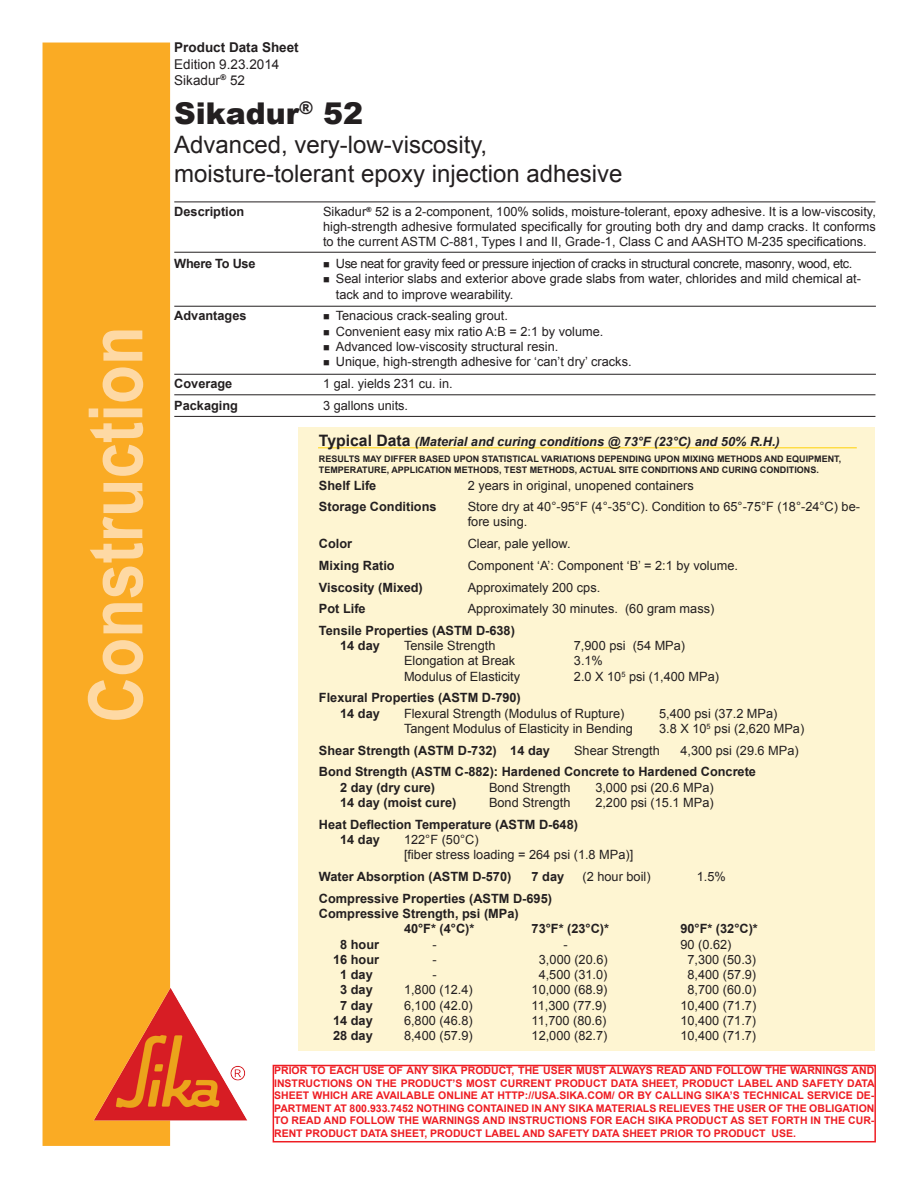
<style>
.page{position:relative;width:918px;height:1188px;background:#fff}
.page>*{position:absolute;margin:0;border:0;box-sizing:border-box;transform-origin:0 0}
.t1{font:700 75px "Arial";color:#fed9a4;scale:.85 1}
.Product{font:900 30px "Arial";color:#231f20}
.Description{font:24px/28.8px "Arial";color:#231f20}
.t2{font:13.5px "Arial";color:#231f20}
.t3{font:700 13.5px "Arial";color:#231f20}
.Body_text{font:12.75px/15.3px "Arial";color:#231f20}
.Body_text-2{font:700 12.75px "Arial";color:#231f20}
.Body_text-3{font:12.75px "Arial";letter-spacing:-.03em;color:#231f20}
.Body_text-4{font:italic 700 12.75px "Arial";color:#231f20}
.Body_text-5{font:700 12.75px "Arial";letter-spacing:-.02em;color:#231f20}
.t4{font:700 10.5px/12.6px "Arial";color:#ee1d23;text-align:justify}
.t5{font:700 9px/10.8px "Arial";color:#231f20}
.s1{font-style:normal;font-size:15.75px}
</style>
<div class="page">
<div style="left:43px;top:43px;width:127px;height:1103px;background:#faab24"></div>
<img style="left:50px;top:943px;width:242px;height:203px">
<hr style="left:174px;top:202px;width:701px;height:1px;background:#231f20">
<hr style="left:174px;top:395px;width:701px;height:1px;background:#231f20">
<hr style="left:174px;top:416px;width:701px;height:1px;background:#231f20">
<div style="left:298px;top:427px;width:577px;height:623px;background:#fef5d2"></div>
<hr style="left:318px;top:448px;width:539px;height:1px;background:#fed105">
<hr style="left:174px;top:252px;width:702px;height:1px;background:#231f20">
<hr style="left:174px;top:306px;width:702px;height:1px;background:#231f20">
<hr style="left:174px;top:374px;width:702px;height:1px;background:#231f20">
<div style="left:273px;top:1065px;width:603px;height:77px;border:2px solid #ee1d23"></div>
<h1 class="t1" style="left:66px;top:723px;width:468px;rotate:-90deg">Construction</h1>
<p class="t3" style="left:174px;top:39px;width:126px">Product Data Sheet</p>
<p class="t2" style="left:174px;top:55px;width:107px">Edition 9.23.2014</p>
<p class="t2" style="left:174px;top:71px;width:72px">Sikadur<sup>®</sup> 52</p>
<p class="Product" style="left:174px;top:92px;width:191px">Sikadur<sup>®</sup> 52</p>
<p class="Description" style="left:174px;top:131px;width:450px">Advanced, very-low-viscosity, moisture-tolerant epoxy injection adhesive</p>
<p class="Body_text-2" style="left:174px;top:203px;width:72px">Description</p>
<p class="Body_text" style="left:323px;top:204px;width:554px;text-align:justify">Sikadur<sup>®</sup> 52 is a 2-component, 100% solids, moisture-tolerant, epoxy adhesive. It is a low-viscosity, high-strength adhesive formulated specifically for grouting both dry and damp cracks. It conforms to the current ASTM C-881, Types I and II, Grade-1, Class C and AASHTO M-235 specifications.</p>
<p class="Body_text-5" style="left:174px;top:255px;width:83px">Where To Use</p>
<p class="Body_text-3" style="left:323px;top:255px;width:531px">■ Use neat for gravity feed or pressure injection of cracks in structural concrete, masonry, wood, etc.</p>
<p class="Body_text" style="left:336px;top:271px;width:527px;text-indent:-13px">■ Seal interior slabs and exterior above grade slabs from water, chlorides and mild chemical at&shy;tack and to improve wearability.</p>
<p class="Body_text-2" style="left:174px;top:307px;width:74px">Advantages</p>
<p class="Body_text" style="left:323px;top:308px;width:186px">■ Tenacious crack-sealing grout.</p>
<p class="Body_text" style="left:323px;top:324px;width:282px">■ Convenient easy mix ratio A:B = 2:1 by volume.</p>
<p class="Body_text" style="left:323px;top:339px;width:237px">■ Advanced low-viscosity structural resin.</p>
<p class="Body_text" style="left:323px;top:354px;width:310px">■ Unique, high-strength adhesive for ‘can’t dry’ cracks.</p>
<p class="Body_text-2" style="left:174px;top:375px;width:60px">Coverage</p>
<p class="Body_text" style="left:323px;top:376px;width:131px">1 gal. yields 231 cu. in.</p>
<p class="Body_text-2" style="left:174px;top:397px;width:65px">Packaging</p>
<p class="Body_text" style="left:323px;top:398px;width:87px">3 gallons units.</p>
<p class="Body_text-4" style="left:319px;top:433px;width:462px"><span class="s1">Typical Data</span> (Material and curing conditions @ 73°F (23°C) and 50% R.H.)</p>
<p class="t5" style="left:319px;top:454px;width:524px">RESULTS MAY DIFFER BASED UPON STATISTICAL VARIATIONS DEPENDING UPON MIXING METHODS AND EQUIPMENT,<br>TEMPERATURE, APPLICATION METHODS, TEST METHODS, ACTUAL SITE CONDITIONS AND CURING CONDITIONS.</p>
<p class="Body_text-2" style="left:319px;top:477px;width:59px">Shelf Life</p>
<p class="Body_text" style="left:468px;top:478px;width:228px">2 years in original, unopened containers</p>
<p class="Body_text-2" style="left:319px;top:498px;width:119px">Storage Conditions</p>
<p class="Body_text" style="left:468px;top:499px;width:394px">Store dry at 40°-95°F (4°-35°C). Condition to 65°-75°F (18°-24°C) be&shy;fore using.</p>
<p class="Body_text-2" style="left:319px;top:535px;width:35px">Color</p>
<p class="Body_text" style="left:468px;top:536px;width:104px">Clear, pale yellow.</p>
<p class="Body_text-2" style="left:319px;top:557px;width:77px">Mixing Ratio</p>
<p class="Body_text" style="left:468px;top:558px;width:272px">Component ‘A’: Component ‘B’ = 2:1 by volume.</p>
<p class="Body_text-2" style="left:319px;top:579px;width:105px">Viscosity (Mixed)</p>
<p class="Body_text" style="left:468px;top:580px;width:134px">Approximately 200 cps.</p>
<p class="Body_text-2" style="left:319px;top:600px;width:48px">Pot Life</p>
<p class="Body_text" style="left:468px;top:601px;width:248px">Approximately 30 minutes. (60 gram mass)</p>
<p class="Body_text-2" style="left:319px;top:622px;width:198px">Tensile Properties (ASTM D-638)</p>
<p class="Body_text-2" style="left:340px;top:637px;width:41px">14 day</p>
<p class="Body_text" style="left:404px;top:638px;width:93px">Tensile Strength</p>
<p class="Body_text" style="left:574px;top:638px;width:113px">7,900 psi (54 MPa)</p>
<p class="Body_text" style="left:404px;top:653px;width:113px">Elongation at Break</p>
<p class="Body_text" style="left:574px;top:653px;width:31px">3.1%</p>
<p class="Body_text" style="left:404px;top:669px;width:118px">Modulus of Elasticity</p>
<p class="Body_text" style="left:574px;top:669px;width:147px">2.0 X 10<sup>5</sup> psi (1,400 MPa)</p>
<p class="Body_text-2" style="left:319px;top:689px;width:203px">Flexural Properties (ASTM D-790)</p>
<p class="Body_text-2" style="left:340px;top:705px;width:41px">14 day</p>
<p class="Body_text" style="left:404px;top:706px;width:222px">Flexural Strength (Modulus of Rupture)</p>
<p class="Body_text" style="left:659px;top:706px;width:120px">5,400 psi (37.2 MPa)</p>
<p class="Body_text" style="left:404px;top:721px;width:230px">Tangent Modulus of Elasticity in Bending</p>
<p class="Body_text" style="left:659px;top:721px;width:147px">3.8 X 10<sup>5</sup> psi (2,620 MPa)</p>
<p class="Body_text-2" style="left:319px;top:742px;width:233px">Shear Strength (ASTM D-732) 14 day</p>
<p class="Body_text" style="left:574px;top:743px;width:87px">Shear Strength</p>
<p class="Body_text" style="left:680px;top:743px;width:120px">4,300 psi (29.6 MPa)</p>
<p class="Body_text-2" style="left:319px;top:763px;width:439px">Bond Strength (ASTM C-882): Hardened Concrete to Hardened Concrete</p>
<p class="Body_text-2" style="left:340px;top:779px;width:96px">2 day (dry cure)</p>
<p class="Body_text" style="left:489px;top:780px;width:83px">Bond Strength</p>
<p class="Body_text" style="left:595px;top:780px;width:120px">3,000 psi (20.6 MPa)</p>
<p class="Body_text-2" style="left:340px;top:794px;width:118px">14 day (moist cure)</p>
<p class="Body_text" style="left:489px;top:795px;width:83px">Bond Strength</p>
<p class="Body_text" style="left:595px;top:795px;width:120px">2,200 psi (15.1 MPa)</p>
<p class="Body_text-2" style="left:319px;top:816px;width:261px">Heat Deflection Temperature (ASTM D-648)</p>
<p class="Body_text-2" style="left:340px;top:831px;width:41px">14 day</p>
<p class="Body_text" style="left:404px;top:832px;width:76px">122°F (50°C)</p>
<p class="Body_text" style="left:404px;top:847px;width:231px">[fiber stress loading = 264 psi (1.8 MPa)]</p>
<p class="Body_text-2" style="left:319px;top:868px;width:194px">Water Absorption (ASTM D-570)</p>
<p class="Body_text-2" style="left:532px;top:868px;width:34px">7 day</p>
<p class="Body_text" style="left:583px;top:869px;width:70px">(2 hour boil)</p>
<p class="Body_text" style="left:697px;top:869px;width:31px">1.5%</p>
<p class="Body_text-2" style="left:319px;top:890px;width:235px">Compressive Properties (ASTM D-695)</p>
<p class="Body_text-2" style="left:319px;top:905px;width:201px">Compressive Strength, psi (MPa)</p>
<p class="Body_text-2" style="left:404px;top:920px;width:72px">40°F* (4°C)*</p>
<p class="Body_text-2" style="left:532px;top:920px;width:79px">73°F* (23°C)*</p>
<p class="Body_text-2" style="left:680px;top:920px;width:79px">90°F* (32°C)*</p>
<p class="Body_text-2" style="left:340px;top:936px;width:40px">8 hour</p>
<p class="Body_text" style="left:432px;top:937px;width:6px">-</p>
<p class="Body_text" style="left:563px;top:937px;width:6px">-</p>
<p class="Body_text" style="left:680px;top:937px;width:53px">90 (0.62)</p>
<p class="Body_text-2" style="left:333px;top:951px;width:48px">16 hour</p>
<p class="Body_text" style="left:432px;top:952px;width:6px">-</p>
<p class="Body_text" style="left:539px;top:952px;width:71px">3,000 (20.6)</p>
<p class="Body_text" style="left:687px;top:952px;width:70px">7,300 (50.3)</p>
<p class="Body_text-2" style="left:340px;top:966px;width:34px">1 day</p>
<p class="Body_text" style="left:432px;top:967px;width:6px">-</p>
<p class="Body_text" style="left:539px;top:967px;width:70px">4,500 (31.0)</p>
<p class="Body_text" style="left:687px;top:967px;width:70px">8,400 (57.9)</p>
<p class="Body_text-2" style="left:340px;top:981px;width:34px">3 day</p>
<p class="Body_text" style="left:404px;top:982px;width:70px">1,800 (12.4)</p>
<p class="Body_text" style="left:532px;top:982px;width:77px">10,000 (68.9)</p>
<p class="Body_text" style="left:687px;top:982px;width:70px">8,700 (60.0)</p>
<p class="Body_text-2" style="left:340px;top:997px;width:34px">7 day</p>
<p class="Body_text" style="left:404px;top:998px;width:70px">6,100 (42.0)</p>
<p class="Body_text" style="left:532px;top:998px;width:76px">11,300 (77.9)</p>
<p class="Body_text" style="left:680px;top:998px;width:77px">10,400 (71.7)</p>
<p class="Body_text-2" style="left:333px;top:1012px;width:41px">14 day</p>
<p class="Body_text" style="left:404px;top:1013px;width:70px">6,800 (46.8)</p>
<p class="Body_text" style="left:532px;top:1013px;width:76px">11,700 (80.6)</p>
<p class="Body_text" style="left:680px;top:1013px;width:77px">10,400 (71.7)</p>
<p class="Body_text-2" style="left:333px;top:1027px;width:41px">28 day</p>
<p class="Body_text" style="left:404px;top:1028px;width:70px">8,400 (57.9)</p>
<p class="Body_text" style="left:532px;top:1028px;width:77px">12,000 (82.7)</p>
<p class="Body_text" style="left:680px;top:1028px;width:77px">10,400 (71.7)</p>
<p class="t4" style="left:274px;top:1064px;width:602px">PRIOR TO EACH USE OF ANY SIKA PRODUCT, THE USER MUST ALWAYS READ AND FOLLOW THE WARNINGS AND INSTRUCTIONS ON THE PRODUCT’S MOST CURRENT PRODUCT DATA SHEET, PRODUCT LABEL AND SAFETY DATA SHEET WHICH ARE AVAILABLE ONLINE AT HTTP://USA.SIKA.COM/ OR BY CALLING SIKA’S TECHNICAL SERVICE DE-PARTMENT AT 800.933.7452 NOTHING CONTAINED IN ANY SIKA MATERIALS RELIEVES THE USER OF THE OBLIGATION TO READ AND FOLLOW THE WARNINGS AND INSTRUCTIONS FOR EACH SIKA PRODUCT AS SET FORTH IN THE CUR-RENT PRODUCT DATA SHEET, PRODUCT LABEL AND SAFETY DATA SHEET PRIOR TO PRODUCT USE.</p>
</div>
